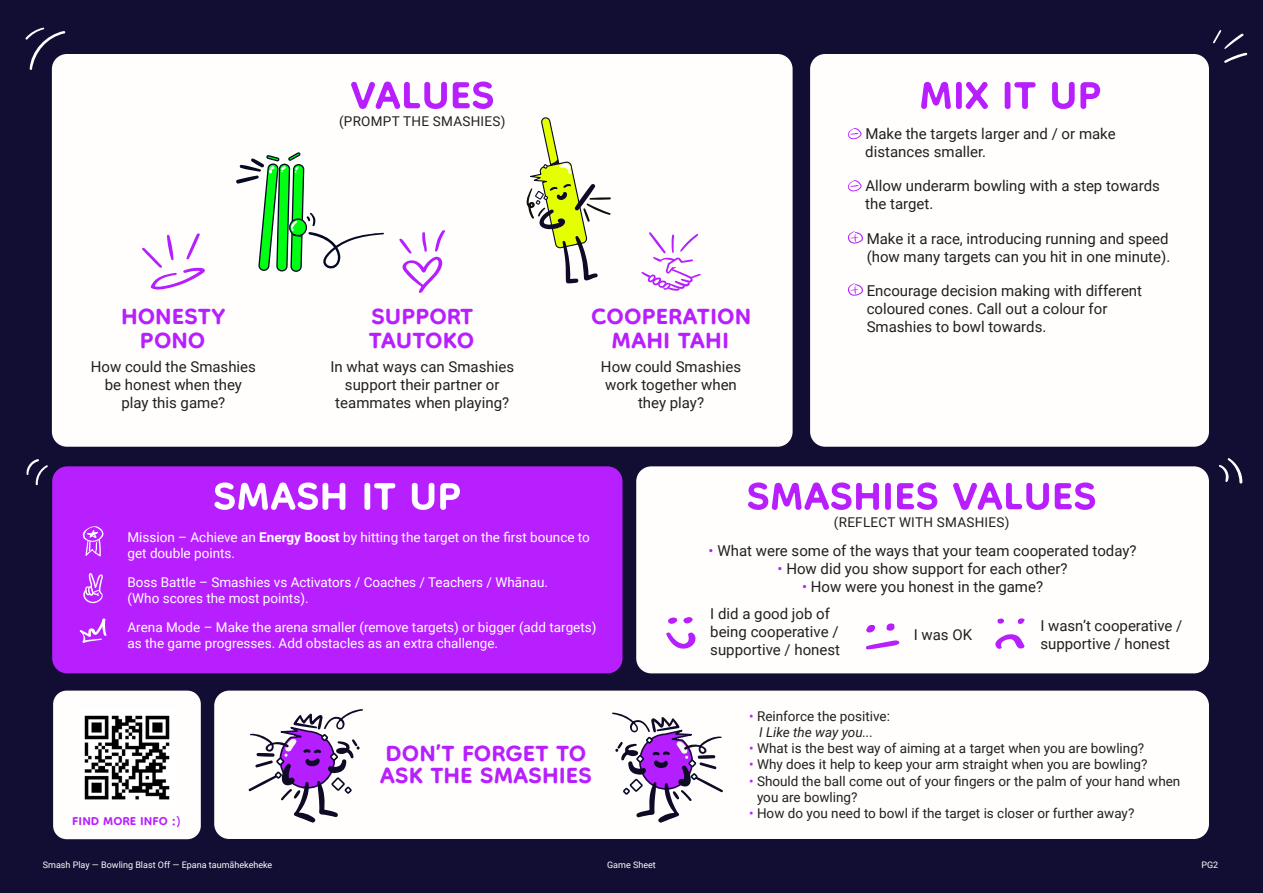
<style>
.page{position:relative;width:1263px;height:893px;background:#120d33}
.page>*{position:absolute;margin:0;border:0;box-sizing:border-box;transform-origin:0 0}
.t1{font:700 64.5px "Dongle";color:#b81fff}
.t2{font:700 64.5px "Dongle";color:#fff}
.t3{font:700 37.5px "Dongle";color:#b81fff}
.t4{font:700 19.5px "Dongle";color:#b81fff}
.t5{font:15px/18px "Roboto";color:#231f20}
.t6{font:13.5px/16.2px "Roboto";color:#fff}
.t7{font:13.5px/16.2px "Roboto";color:#231f20;text-align:center}
.t8{font:13.5px "Roboto";letter-spacing:.02em;color:#231f20}
.t9{font:9px "Roboto";color:#fffefc}
.s1{font-weight:700}
.s2{color:#b81fff}
.s3{font-style:italic}
</style>
<div class="page">
<div style="left:52px;top:466px;width:570px;height:207px;background:#b81fff;border-radius:15px"></div>
<svg style="left:26px;top:459px;width:22px;height:26px"></svg>
<svg style="left:1213px;top:30px;width:35px;height:33px"></svg>
<div style="left:53px;top:691px;width:148px;height:148px;background:#fffefc;border-radius:14px"></div>
<img style="left:84px;top:715px;width:86px;height:85px">
<div style="left:636px;top:466px;width:573px;height:207px;background:#fffefc;border-radius:15px"></div>
<svg style="left:866px;top:625px;width:10px;height:7px"></svg>
<svg style="left:886px;top:623px;width:9px;height:8px"></svg>
<svg style="left:865px;top:640px;width:35px;height:10px"></svg>
<svg style="left:997px;top:618px;width:7px;height:6px"></svg>
<svg style="left:1018px;top:618px;width:7px;height:6px"></svg>
<svg style="left:995px;top:634px;width:30px;height:15px"></svg>
<svg style="left:668px;top:617px;width:9px;height:7px"></svg>
<svg style="left:683px;top:617px;width:10px;height:7px"></svg>
<svg style="left:666px;top:632px;width:30px;height:17px"></svg>
<svg style="left:25px;top:27px;width:41px;height:43px"></svg>
<svg style="left:1219px;top:458px;width:23px;height:26px"></svg>
<div style="left:52px;top:54px;width:741px;height:393px;background:#fffefc;border-radius:15px"></div>
<svg style="left:526px;top:117px;width:85px;height:166px"></svg>
<svg style="left:236px;top:152px;width:148px;height:120px"></svg>
<svg style="left:142px;top:233px;width:63px;height:57px"></svg>
<svg style="left:399px;top:230px;width:47px;height:63px"></svg>
<svg style="left:641px;top:232px;width:60px;height:59px"></svg>
<div style="left:810px;top:54px;width:399px;height:393px;background:#fffefc;border-radius:15px"></div>
<svg style="left:82px;top:526px;width:22px;height:31px"></svg>
<svg style="left:79px;top:618px;width:28px;height:25px"></svg>
<svg style="left:83px;top:573px;width:20px;height:30px"></svg>
<svg style="left:848px;top:128px;width:14px;height:12px"></svg>
<svg style="left:848px;top:180px;width:14px;height:12px"></svg>
<svg style="left:848px;top:231px;width:15px;height:13px"></svg>
<svg style="left:848px;top:283px;width:15px;height:13px"></svg>
<div style="left:214px;top:691px;width:995px;height:148px;background:#fffefc;border-radius:15px"></div>
<svg style="left:248px;top:709px;width:115px;height:114px"></svg>
<svg style="left:612px;top:712px;width:111px;height:111px"></svg>
<h2 class="t3" style="left:121px;top:297px;width:106px">HONESTY</h2>
<p class="t5" style="left:91px;top:357px;width:167px;text-align:center">How could the Smashies be honest when they play this game?</p>
<h2 class="t3" style="left:140px;top:321px;width:67px">PONO</h2>
<h1 class="t1" style="left:350px;top:61px;width:146px">VALUES</h1>
<p class="t8" style="left:339px;top:112px;width:168px">(PROMPT THE SMASHIES)</p>
<h2 class="t3" style="left:371px;top:297px;width:103px">SUPPORT</h2>
<p class="t5" style="left:330px;top:357px;width:185px;text-align:center">In what ways can Smashies support their partner or teammates when playing?</p>
<h2 class="t3" style="left:369px;top:321px;width:107px">TAUTOKO</h2>
<h2 class="t3" style="left:591px;top:297px;width:162px">COOPERATION</h2>
<p class="t5" style="left:601px;top:357px;width:142px;text-align:center">How could Smashies work together when they play?</p>
<h2 class="t3" style="left:611px;top:321px;width:119px">MAHI TAHI</h2>
<h1 class="t1" style="left:919px;top:61px;width:184px">MIX IT UP</h1>
<p class="t5" style="left:865px;top:124px;width:252px">Make the targets larger and / or make distances smaller.</p>
<p class="t5" style="left:865px;top:177px;width:296px">Allow underarm bowling with a step towards the target.</p>
<p class="t5" style="left:867px;top:229px;width:305px">Make it a race, introducing running and speed (how many targets can you hit in one minute).</p>
<p class="t5" style="left:867px;top:281px;width:277px">Encourage decision making with different coloured cones. Call out a colour for<br>Smashies to bowl towards.</p>
<h1 class="t2" style="left:213px;top:462px;width:250px">SMASH IT UP</h1>
<p class="t6" style="left:128px;top:528px;width:464px">Mission – Achieve an <span class="s1">Energy Boost</span> by hitting the target on the first bounce to get double points.</p>
<p class="t6" style="left:128px;top:573px;width:422px">Boss Battle – Smashies vs Activators / Coaches / Teachers / Whānau. (Who scores the most points).</p>
<p class="t6" style="left:128px;top:619px;width:470px">Arena Mode – Make the arena smaller (remove targets) or bigger (add targets) as the game progresses. Add obstacles as an extra challenge.</p>
<h3 class="t4" style="left:72px;top:810px;width:111px">FIND MORE INFO :)</h3>
<p class="t3" style="left:386px;top:734px;width:202px">DON’T FORGET TO</p>
<p class="t3" style="left:380px;top:755px;width:214px">ASK THE SMASHIES</p>
<h1 class="t1" style="left:747px;top:462px;width:351px">SMASHIES VALUES</h1>
<p class="t8" style="left:834px;top:513px;width:177px">(REFLECT WITH SMASHIES)</p>
<p class="t5" style="left:709px;top:541px;width:429px"><span class="s2">•</span> What were some of the ways that your team cooperated today?</p>
<p class="t5" style="left:777px;top:559px;width:292px"><span class="s2">•</span> How did you show support for each other?</p>
<p class="t5" style="left:802px;top:577px;width:242px"><span class="s2">•</span> How were you honest in the game?</p>
<p class="t5" style="left:914px;top:625px;width:60px">I was OK</p>
<p class="t5" style="left:1040px;top:616px;width:144px">I wasn’t cooperative / supportive / honest</p>
<p class="t5" style="left:710px;top:604px;width:131px">I did a good job of being cooperative / supportive / honest</p>
<p class="t7" style="left:749px;top:707px;width:142px"><span class="s2">•</span> Reinforce the positive:<br><span class="s3">I Like the way you...</span></p>
<p class="t7" style="left:749px;top:740px;width:397px"><span class="s2">•</span> What is the best way of aiming at a target when you are bowling?</p>
<p class="t7" style="left:749px;top:756px;width:400px"><span class="s2">•</span> Why does it help to keep your arm straight when you are bowling?</p>
<p class="t7" style="left:757px;top:772px;width:425px;text-align:left;text-indent:-8px"><span class="s2">•</span> Should the ball come out of your fingers or the palm of your hand when you are bowling?</p>
<p class="t7" style="left:749px;top:805px;width:387px"><span class="s2">•</span> How do you need to bowl if the target is closer or further away?</p>
<p class="t9" style="left:43px;top:858px;width:231px">Smash Play — Bowling Blast Off — Epana taumāhekeheke</p>
<p class="t9" style="left:607px;top:858px;width:50px">Game Sheet</p>
<p class="t9" style="left:1201px;top:858px;width:18px">PG2</p>
</div>
